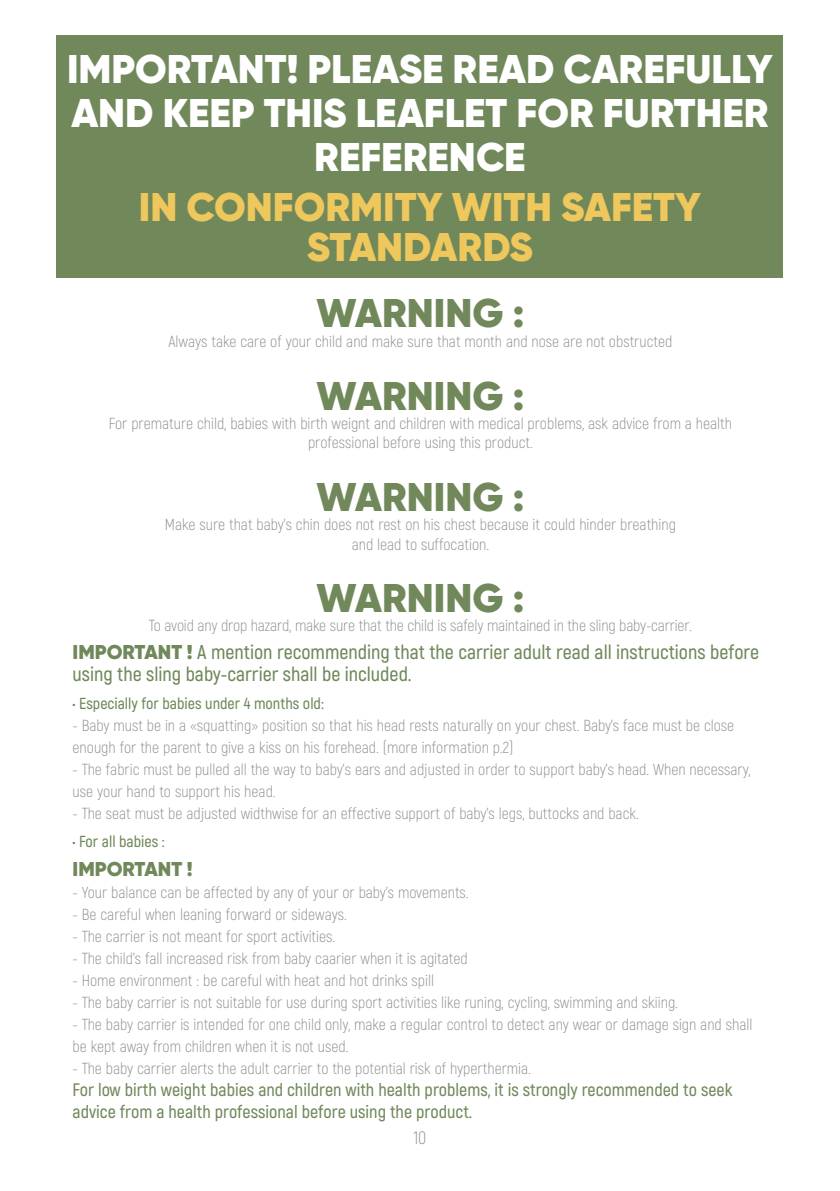
<style>
.page{position:relative;width:840px;height:1191px;background:#fff}
.page>*{position:absolute;margin:0;border:0;box-sizing:border-box;transform-origin:0 0}
.t1{font:900 40px/44px "Gilroy";color:#fff;text-align:center}
.t2{font:900 40px "Gilroy";color:#70885a}
.t3{font:900 40px/40px "Gilroy";color:#eec75d;text-align:center}
.t4{font:600 20px/22px "Akrobat";color:#70885a}
.t5{font:900 20px "Gilroy";color:#70885a}
.t6{font:600 18px/22px "Akrobat";color:#70885a}
.SOUS_TITRE_page_12{font:300 18px "Akrobat";color:#8b8e90}
.t7{font:300 16px/22px "Akrobat";color:#8b8e90}
.t8{font:600 16px "Akrobat";color:#70885a}
.s1{font-family:"Gilroy";font-weight:900}
</style>
<div class="page">
<div style="left:57px;top:35px;width:725px;height:243px;background:#70885a"></div>
<p class="t1" style="left:67px;top:47px;width:707px">IMPORTANT! PLEASE READ CAREFULLY<br>AND KEEP THIS LEAFLET FOR FURTHER<br>REFERENCE</p>
<p class="t3" style="left:139px;top:187px;width:563px">IN CONFORMITY WITH SAFETY<br>STANDARDS</p>
<p class="t2" style="left:316px;top:288px;width:209px">WARNING :</p>
<p class="t7" style="left:168px;top:330px;width:505px">Always take care of your child and make sure that month and nose are not obstructed</p>
<p class="t2" style="left:316px;top:370px;width:209px">WARNING :</p>
<p class="t7" style="left:109px;top:414px;width:624px;line-height:19.2px;text-align:center">For premature child, babies with birth weignt and children with medical problems, ask advice from a health professional before using this product.</p>
<p class="t2" style="left:316px;top:472px;width:209px">WARNING :</p>
<p class="t7" style="left:165px;top:515px;width:512px;line-height:19.2px;text-align:center">Make sure that baby’s chin does not rest on his chest because it could hinder breathing and lead to suffocation.</p>
<p class="t2" style="left:316px;top:572px;width:209px">WARNING :</p>
<p class="t7" style="left:149px;top:614px;width:545px">To avoid any drop hazard, make sure that the child is safely maintained in the sling baby-carrier.</p>
<p class="t4" style="left:72px;top:641px;width:687px"><span class="s1">IMPORTANT !</span> A mention recommending that the carrier adult read all instructions before using the sling baby-carrier shall be included.</p>
<p class="t8" style="left:72px;top:693px;width:253px">• Especially for babies under 4 months old:</p>
<p class="t7" style="left:72px;top:714px;width:663px">- Baby must be in a «squatting» position so that his head rests naturally on your chest. Baby’s face must be close enough for the parent to give a kiss on his forehead. (more information p.2)</p>
<p class="t7" style="left:72px;top:758px;width:679px">- The fabric must be pulled all the way to baby’s ears and adjusted in order to support baby’s head. When necessary, use your hand to support his head.</p>
<p class="t7" style="left:72px;top:802px;width:567px">- The seat must be adjusted widthwise for an effective support of baby’s legs, buttocks and back.</p>
<p class="t8" style="left:72px;top:831px;width:94px">• For all babies :</p>
<p class="t5" style="left:72px;top:856px;width:122px">IMPORTANT !</p>
<p class="t7" style="left:72px;top:881px;width:397px">- Your balance can be affected by any of your or baby’s movements.</p>
<p class="t7" style="left:72px;top:903px;width:275px">- Be careful when leaning forward or sideways.</p>
<p class="t7" style="left:72px;top:925px;width:264px">- The carrier is not meant for sport activities.</p>
<p class="t7" style="left:72px;top:947px;width:396px">- The child’s fall increased risk from baby caarier when it is agitated</p>
<p class="t7" style="left:72px;top:969px;width:363px">- Home environment : be careful with heat and hot drinks spill</p>
<p class="t7" style="left:72px;top:991px;width:606px">- The baby carrier is not suitable for use during sport activities like runing, cycling, swimming and skiing.</p>
<p class="t7" style="left:72px;top:1013px;width:681px">- The baby carrier is intended for one child only, make a regular control to detect any wear or damage sign and shall be kept away from children when it is not used.</p>
<p class="t7" style="left:72px;top:1057px;width:459px">- The baby carrier alerts the adult carrier to the potential risk of hyperthermia.</p>
<p class="t6" style="left:72px;top:1079px;width:661px">For low birth weight babies and children with health problems, it is strongly recommended to seek advice from a health professional before using the product.</p>
<p class="SOUS_TITRE_page_12" style="left:413px;top:1127px;width:14px">10</p>
</div>
